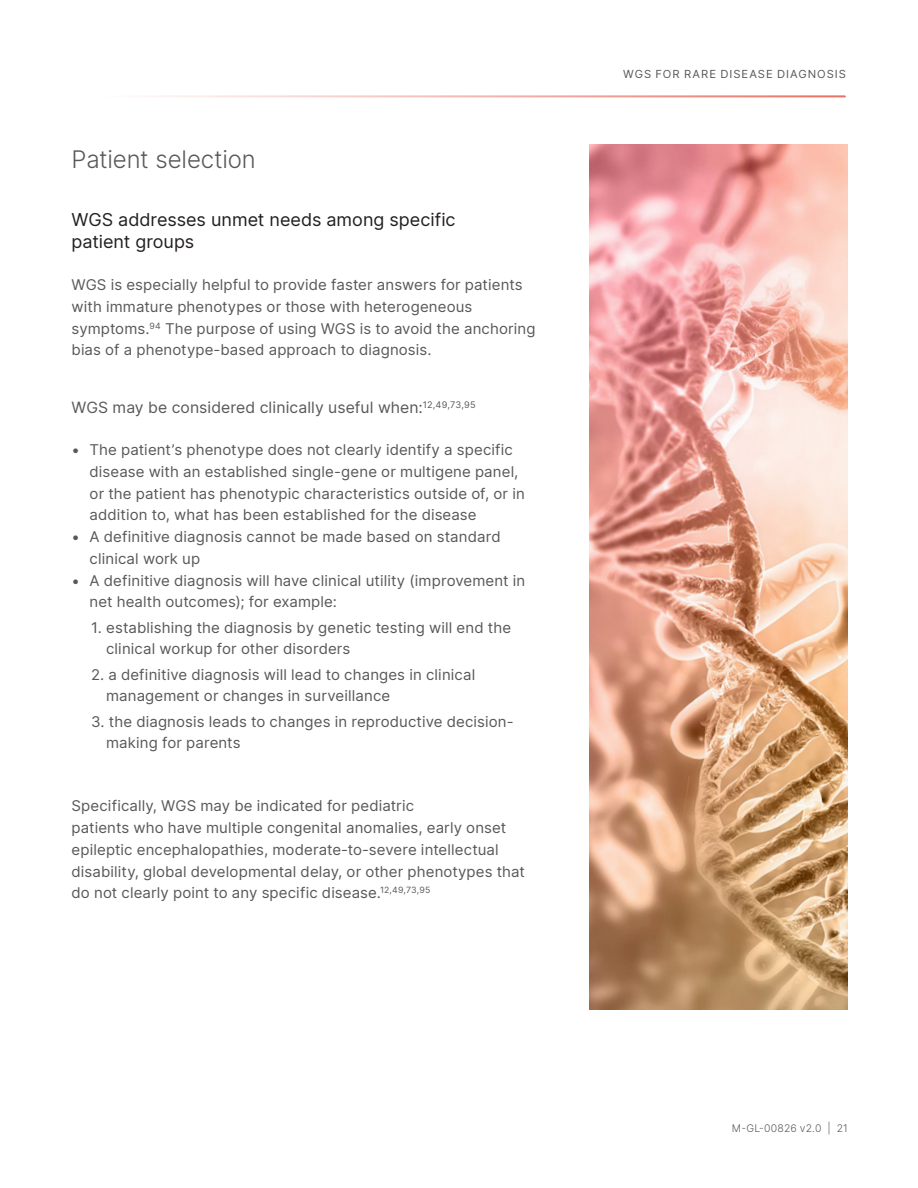
<style>
.page{position:relative;width:918px;height:1188px;background:#fff}
.page>*{position:absolute;margin:0;border:0;box-sizing:border-box;transform-origin:0 0}
.Header_1{font:300 24px "Inter";letter-spacing:-.005em;color:#57585a}
.Header_2{font:18px/21.6px "Inter";color:#231f20}
.Header_3{font:15.75px "Inter";letter-spacing:.005em;color:#57585a}
.Body_Copy{font:15px/21.8px "Inter";letter-spacing:.01em;color:#57585a}
.t1{font:11.25px "Inter";letter-spacing:.085em;color:#57585a}
.t2{font:300 10.5px "Inter";letter-spacing:.02em;color:#57585a}
</style>
<div class="page">
<img style="left:589px;top:145px;width:259px;height:865px">
<p class="Header_1" style="left:72px;top:142px;width:186px">Patient selection</p>
<p class="Header_2" style="left:72px;top:209px;width:386px">WGS addresses unmet needs among specific patient groups</p>
<p class="Body_Copy" style="left:72px;top:273px;width:466px">WGS is especially helpful to provide faster answers for patients with immature phenotypes or those with heterogeneous symptoms.<sup>94</sup> The purpose of using WGS is to avoid the anchoring bias of a phenotype-based approach to diagnosis.</p>
<p class="Header_3" style="left:72px;top:396px;width:406px">WGS may be considered clinically useful when:<sup>12,49,73,95</sup></p>
<p class="Body_Copy" style="left:90px;top:439px;width:437px;text-indent:-18px">• The patient’s phenotype does not clearly identify a specific disease with an established single-gene or multigene panel, or the patient has phenotypic characteristics outside of, or in addition to, what has been established for the disease</p>
<p class="Body_Copy" style="left:90px;top:526px;width:413px;text-indent:-18px">• A definitive diagnosis cannot be made based on standard clinical work up</p>
<p class="Body_Copy" style="left:90px;top:569px;width:437px;text-indent:-18px">• A definitive diagnosis will have clinical utility (improvement in net health outcomes); for example:</p>
<p class="Body_Copy" style="left:106px;top:616px;width:407px;text-indent:-15px">1. establishing the diagnosis by genetic testing will end the clinical workup for other disorders</p>
<p class="Body_Copy" style="left:106px;top:663px;width:371px;text-indent:-15px">2. a definitive diagnosis will lead to changes in clinical management or changes in surveillance</p>
<p class="Body_Copy" style="left:106px;top:710px;width:409px;text-indent:-15px">3. the diagnosis leads to changes in reproductive decision&shy;making for parents</p>
<p class="Body_Copy" style="left:72px;top:795px;width:455px">Specifically, WGS may be indicated for pediatric<br>patients who have multiple congenital anomalies, early onset epileptic encephalopathies, moderate-to-severe intellectual disability, global developmental delay, or other phenotypes that do not clearly point to any specific disease.<sup>12,49,73,95</sup></p>
<p class="t1" style="left:623px;top:66px;width:224px">WGS FOR RARE DISEASE DIAGNOSIS</p>
<p class="t2" style="left:732px;top:1121px;width:117px">M-GL-00826 v2.0 | 21</p>
</div>
